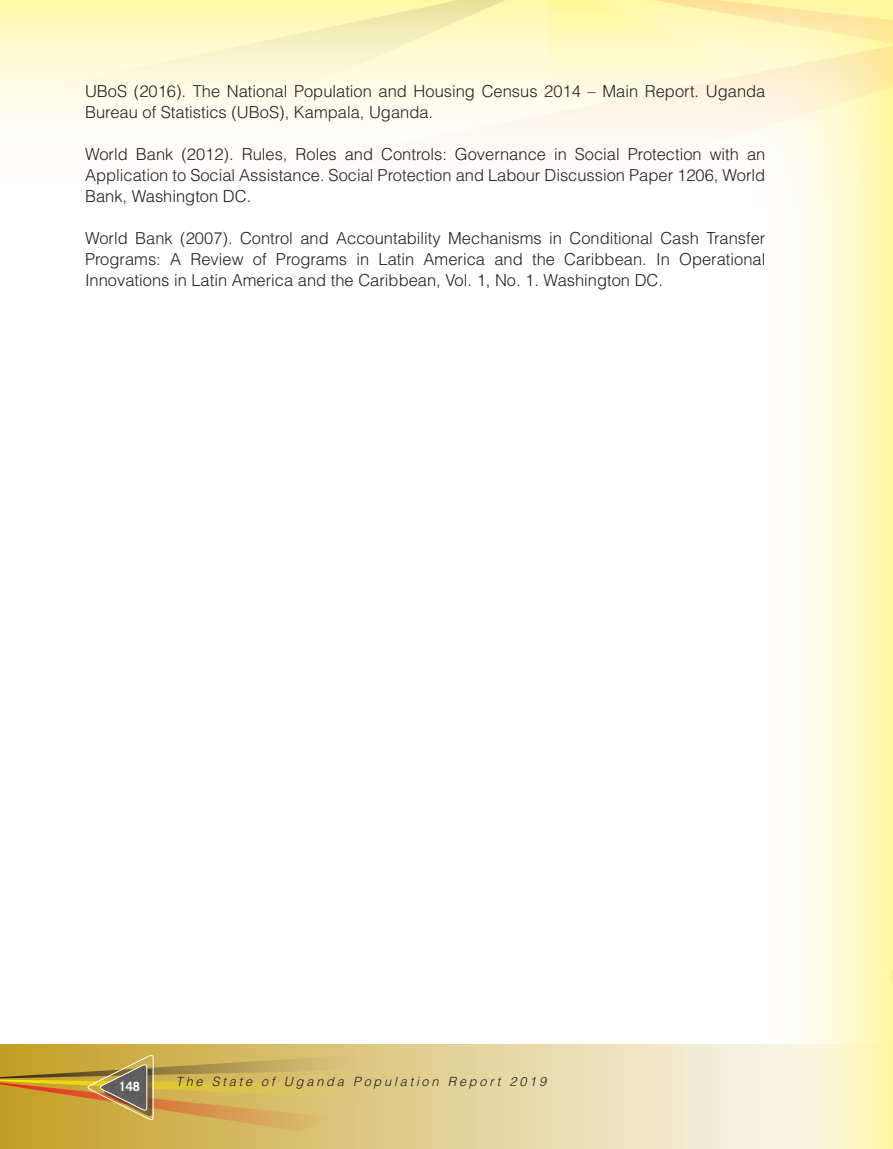
<style>
.page{position:relative;width:893px;height:1149px;background:#fff}
.page>*{position:absolute;margin:0;border:0;box-sizing:border-box;transform-origin:0 0}
.BODE1{font:300 16.5px/21px "Helvetica LT Std";color:#231f20;text-align:justify}
.t1{font:italic 300 12.75px "Helvetica LT Std";letter-spacing:.22em;color:#231f20}
.t2{font:700 12.75px "Trade Gothic";color:#fff}
</style>
<div class="page">
<svg style="left:796px;top:243px;width:97px;height:801px"></svg>
<svg style="left:0;top:0;width:893px;height:243px"></svg>
<svg style="left:585px;top:0;width:308px;height:134px;background:#fef4c8"></svg>
<svg style="left:549px;top:0;width:279px;height:107px;background:#fef6c7"></svg>
<svg style="left:0;top:0;width:534px;height:103px;background:#fcf8cc"></svg>
<svg style="left:0;top:1044px;width:892px;height:104px;background:#e9dcaa"></svg>
<hr style="left:892px;top:1044px;width:1px;height:104px;background:#c39d20">
<svg style="left:0;top:1053px;width:369px;height:78px;background:#c9a951"></svg>
<svg style="left:891px;top:439px;width:2px;height:606px"></svg>
<p class="BODE1" style="left:85px;top:80px;width:682px">UBoS (2016). The National Population and Housing Census 2014 – Main Report. Uganda<br>Bureau of Statistics (UBoS), Kampala, Uganda.</p>
<p class="BODE1" style="left:85px;top:143px;width:682px">World Bank (2012). Rules, Roles and Controls: Governance in Social Protection with an Application to Social Assistance. Social Protection and Labour Discussion Paper 1206, World Bank, Washington DC.</p>
<p class="BODE1" style="left:85px;top:227px;width:682px">World Bank (2007). Control and Accountability Mechanisms in Conditional Cash Transfer Programs: A Review of Programs in Latin America and the Caribbean. In Operational Innovations in Latin America and the Caribbean, Vol. 1, No. 1. Washington DC.</p>
<p class="t2" style="left:119px;top:1078px;width:23px">148</p>
<p class="t1" style="left:176px;top:1073px;width:372px">The State of Uganda Population Report 2019</p>
</div>
